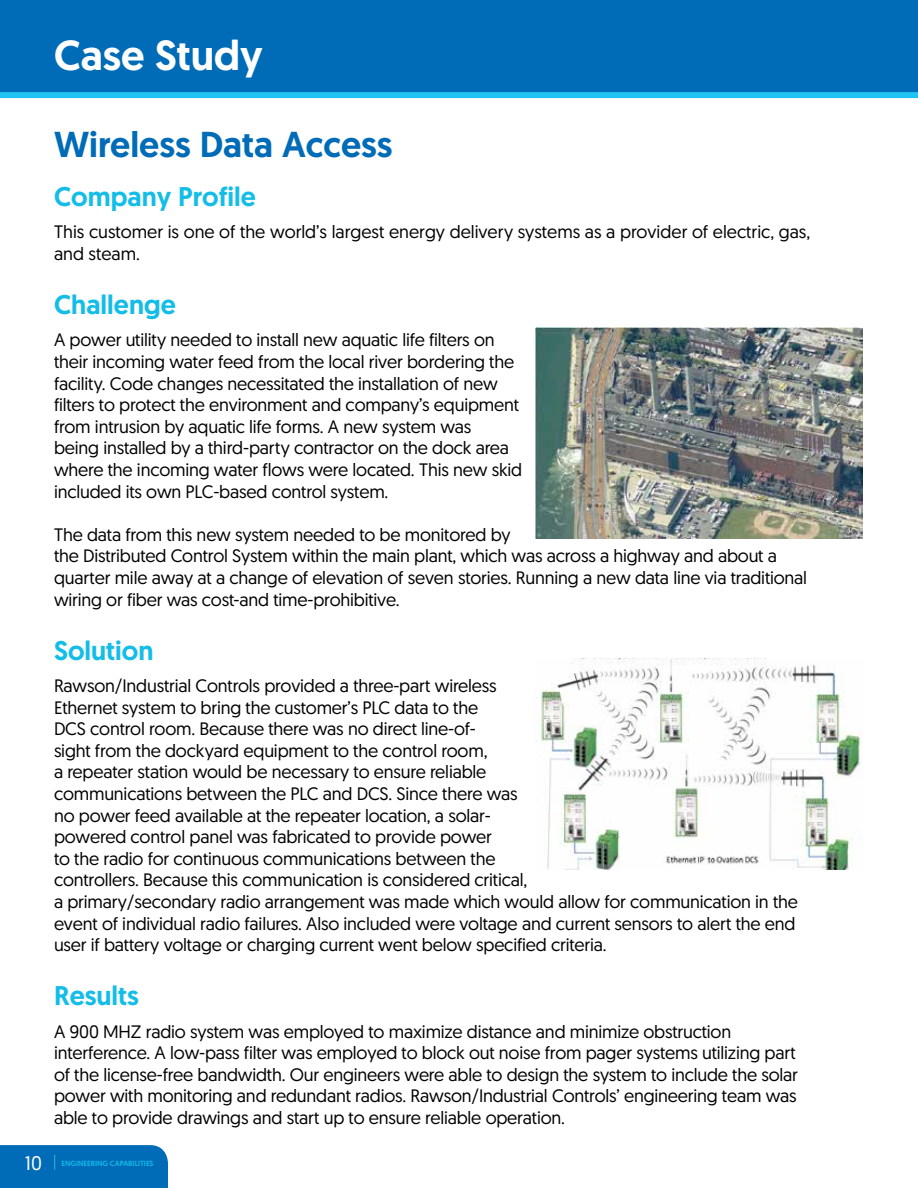
<style>
.page{position:relative;width:918px;height:1188px;background:#fff}
.page>*{position:absolute;margin:0;border:0;box-sizing:border-box;transform-origin:0 0}
.t1{font:500 42px "Geomanist";color:#fff}
.t2{font:500 36px "Geomanist";color:#006cb7}
.t3{font:500 27px "Geomanist";color:#14bde8}
.t4{font:19.65px "Geomanist";color:#fff}
.t5{font:18px/21.6px "Geomanist";letter-spacing:-.01em;color:#000}
.t6{font:500 7.5px "Geomanist";color:#13b6ea}
</style>
<div class="page">
<div style="left:0;top:1145px;width:168px;height:43px;background:#006cb7"></div>
<div style="left:0;top:0;width:918px;height:98px;background:#006cb7"></div>
<img style="left:536px;top:327px;width:326px;height:211px">
<img style="left:540px;top:658px;width:322px;height:212px">
<h1 class="t1" style="left:54px;top:27px;width:210px">Case Study</h1>
<h2 class="t2" style="left:54px;top:121px;width:340px">Wireless Data Access</h2>
<h3 class="t3" style="left:54px;top:179px;width:203px">Company Profile</h3>
<p class="t5" style="left:54px;top:221px;width:758px">This customer is one of the world’s largest energy delivery systems as a provider of electric, gas, and steam.</p>
<h3 class="t3" style="left:54px;top:287px;width:123px">Challenge</h3>
<p class="t5" style="left:54px;top:329px;width:470px">A power utility needed to install new aquatic life filters on their incoming water feed from the local river bordering the facility. Code changes necessitated the installation of new filters to protect the environment and company’s equipment from intrusion by aquatic life forms. A new system was<br>being installed by a third-party contractor on the dock area where the incoming water flows were located. This new skid included its own PLC-based control system.</p>
<p class="t5" style="left:54px;top:523px;width:755px">The data from this new system needed to be monitored by<br>the Distributed Control System within the main plant, which was across a highway and about a quarter mile away at a change of elevation of seven stories. Running a new data line via traditional wiring or fiber was cost-and time-prohibitive.</p>
<h3 class="t3" style="left:54px;top:632px;width:101px">Solution</h3>
<p class="t5" style="left:54px;top:674px;width:746px">Rawson/Industrial Controls provided a three-part wireless<br>Ethernet system to bring the customer’s PLC data to the<br>DCS control room. Because there was no direct line-of-<br>sight from the dockyard equipment to the control room,<br>a repeater station would be necessary to ensure reliable<br>communications between the PLC and DCS. Since there was<br>no power feed available at the repeater location, a solar-<br>powered control panel was fabricated to provide power<br>to the radio for continuous communications between the<br>controllers. Because this communication is considered critical,<br>a primary/secondary radio arrangement was made which would allow for communication in the event of individual radio failures. Also included were voltage and current sensors to alert the end user if battery voltage or charging current went below specified criteria.</p>
<h3 class="t3" style="left:54px;top:978px;width:87px">Results</h3>
<p class="t5" style="left:54px;top:1020px;width:746px">A 900 MHZ radio system was employed to maximize distance and minimize obstruction interference. A low-pass filter was employed to block out noise from pager systems utilizing part of the license-free bandwidth. Our engineers were able to design the system to include the solar power with monitoring and redundant radios. Rawson/Industrial Controls’ engineering team was able to provide drawings and start up to ensure reliable operation.</p>
<p class="t4" style="left:25px;top:1150px;width:19px">10</p>
<p class="t6" style="left:62px;top:1158px;width:94px">ENGINEERING CAPABILITIES</p>
</div>
